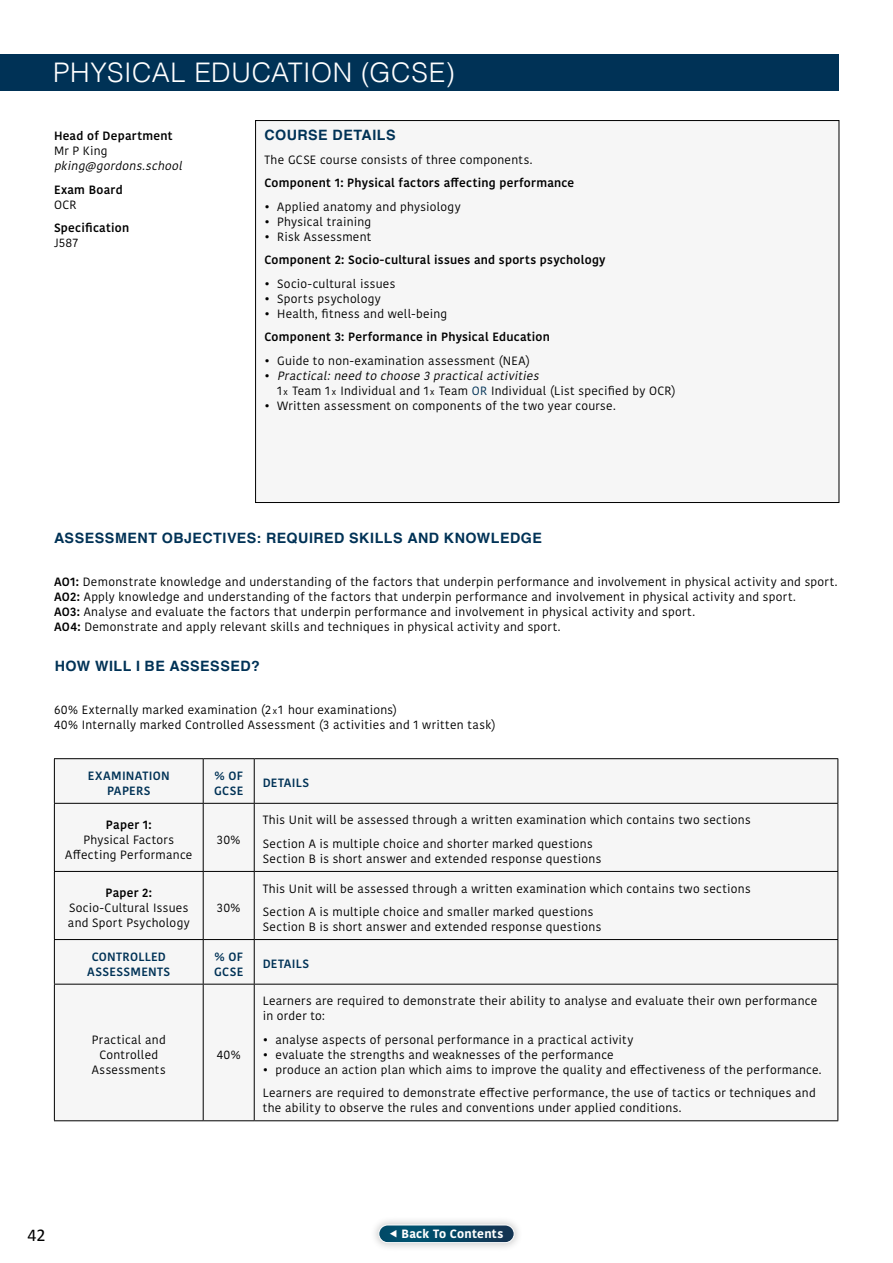
<style>
.page{position:relative;width:893px;height:1263px;background:#fff}
.page>*{position:absolute;margin:0;border:0;box-sizing:border-box;transform-origin:0 0}
.t1{font:300 27px "Helvetica";letter-spacing:.02em;color:#fff}
.t2{font:18px "Calibri";color:#000}
.t3{font:700 14.25px "Helvetica";letter-spacing:.035em;color:#003256}
.t4{font:12px/15px "Kohinoor Devanagari";letter-spacing:.025em;color:#000}
.t5{font:600 12px "Kohinoor Devanagari";letter-spacing:.02em;color:#000}
.t6{font:600 12px/15px "Kohinoor Devanagari";letter-spacing:.025em;color:#003256;text-align:center}
.t7{font:italic 12px "Kohinoor Devanagari";color:#000}
.t8{font:700 12px "Kohinoor Devanagari";letter-spacing:.025em;color:#fff}
.s1{font-style:italic}
.s2{font-size:9px}
.s3{color:#003256}
.s4{font-weight:600}
</style>
<div class="page">
<div style="left:370px;top:1215px;width:153px;height:37px;background:#000;opacity:.25"></div>
<div style="left:379px;top:1225px;width:135px;height:17px;background:linear-gradient(to right,#005774,#133755);border-radius:9px"></div>
<div style="left:378px;top:1224px;width:136px;height:19px;border:1px solid #fff;border-radius:9px"></div>
<div style="left:256px;top:121px;width:583px;height:381px;background:#f6f6f6"></div>
<div style="left:55px;top:759px;width:782px;height:361px;background:#f6f6f6"></div>
<hr style="left:837px;top:759px;width:1px;height:44px;background:#000">
<hr style="left:837px;top:804px;width:1px;height:67px;background:#000">
<hr style="left:837px;top:872px;width:1px;height:67px;background:#000">
<hr style="left:837px;top:940px;width:1px;height:44px;background:#000">
<hr style="left:837px;top:984px;width:1px;height:136px;background:#000">
<hr style="left:203px;top:759px;width:1px;height:44px;background:#000">
<hr style="left:254px;top:759px;width:1px;height:44px;background:#000">
<hr style="left:54px;top:803px;width:149px;height:1px;background:#000">
<hr style="left:203px;top:803px;width:51px;height:1px;background:#000">
<hr style="left:203px;top:804px;width:1px;height:67px;background:#000">
<hr style="left:254px;top:803px;width:584px;height:1px;background:#000">
<hr style="left:254px;top:804px;width:1px;height:67px;background:#000">
<hr style="left:54px;top:871px;width:149px;height:1px;background:#000">
<hr style="left:203px;top:871px;width:51px;height:1px;background:#000">
<hr style="left:203px;top:872px;width:1px;height:67px;background:#000">
<hr style="left:254px;top:871px;width:584px;height:1px;background:#000">
<hr style="left:254px;top:872px;width:1px;height:67px;background:#000">
<hr style="left:54px;top:939px;width:149px;height:1px;background:#000">
<hr style="left:203px;top:939px;width:51px;height:1px;background:#000">
<hr style="left:203px;top:940px;width:1px;height:44px;background:#000">
<hr style="left:254px;top:939px;width:584px;height:1px;background:#000">
<hr style="left:254px;top:940px;width:1px;height:44px;background:#000">
<hr style="left:54px;top:984px;width:149px;height:1px;background:#000">
<hr style="left:203px;top:984px;width:51px;height:1px;background:#000">
<hr style="left:203px;top:984px;width:1px;height:136px;background:#000">
<hr style="left:254px;top:984px;width:584px;height:1px;background:#000">
<hr style="left:254px;top:984px;width:1px;height:136px;background:#000">
<hr style="left:54px;top:758px;width:149px;height:1px;background:#000">
<hr style="left:54px;top:759px;width:1px;height:44px;background:#000">
<hr style="left:203px;top:758px;width:51px;height:1px;background:#000">
<hr style="left:254px;top:758px;width:584px;height:1px;background:#000">
<hr style="left:54px;top:804px;width:1px;height:67px;background:#000">
<hr style="left:54px;top:872px;width:1px;height:67px;background:#000">
<hr style="left:54px;top:940px;width:1px;height:44px;background:#000">
<hr style="left:54px;top:984px;width:1px;height:136px;background:#000">
<hr style="left:54px;top:1120px;width:149px;height:1px;background:#000">
<hr style="left:203px;top:1120px;width:51px;height:1px;background:#000">
<hr style="left:254px;top:1120px;width:584px;height:1px;background:#000">
<div style="left:0;top:54px;width:839px;height:36px;background:#003256"></div>
<svg style="left:390px;top:1230px;width:7px;height:7px"></svg>
<h1 class="t1" style="left:53px;top:49px;width:403px">PHYSICAL EDUCATION (GCSE)</h1>
<p class="t5" style="left:54px;top:129px;width:120px">Head of Department</p>
<p class="t4" style="left:54px;top:144px;width:55px">Mr P King</p>
<p class="t7" style="left:54px;top:159px;width:133px">pking@gordons.school</p>
<p class="t5" style="left:54px;top:183px;width:70px">Exam Board</p>
<p class="t4" style="left:54px;top:197px;width:24px">OCR</p>
<p class="t5" style="left:54px;top:221px;width:77px">Specification</p>
<p class="t4" style="left:54px;top:236px;width:26px">J587</p>
<p class="t3" style="left:264px;top:124px;width:133px">COURSE DETAILS</p>
<p class="t4" style="left:264px;top:152px;width:269px">The GCSE course consists of three components.</p>
<p class="t5" style="left:264px;top:176px;width:311px">Component 1: Physical factors affecting performance</p>
<p class="t4" style="left:264px;top:199px;width:198px">• Applied anatomy and physiology</p>
<p class="t4" style="left:264px;top:214px;width:108px">• Physical training</p>
<p class="t4" style="left:264px;top:229px;width:109px">• Risk Assessment</p>
<p class="t5" style="left:264px;top:253px;width:343px">Component 2: Socio-cultural issues and sports psychology</p>
<p class="t4" style="left:264px;top:276px;width:132px">• Socio-cultural issues</p>
<p class="t4" style="left:264px;top:291px;width:118px">• Sports psychology</p>
<p class="t4" style="left:264px;top:306px;width:184px">• Health, fitness and well-being</p>
<p class="t5" style="left:264px;top:330px;width:287px">Component 3: Performance in Physical Education</p>
<p class="t4" style="left:264px;top:353px;width:267px">• Guide to non-examination assessment (NEA)</p>
<p class="t4" style="left:277px;top:368px;width:400px;text-indent:-13px">• <span class="s1">Practical:need to choose 3practicalactivities<br></span>1 <span class="s2">x</span> Team 1 <span class="s2">x</span> Individual and 1 <span class="s2">x</span> Team <span class="s3">OR</span> Individual (List specified by OCR)</p>
<p class="t4" style="left:264px;top:398px;width:353px">• Written assessment on components of the two year course.</p>
<p class="t3" style="left:54px;top:527px;width:489px">ASSESSMENT OBJECTIVES: REQUIRED SKILLS AND KNOWLEDGE</p>
<p class="t4" style="left:54px;top:574px;width:785px"><span class="s4">AO1:</span> Demonstrate knowledge and understanding of the factors that underpin performance and involvement in physical activity and sport.<br><span class="s4">AO2:</span> Apply knowledge and understanding of the factors that underpin performance and involvement in physical activity and sport.<br><span class="s4">AO3:</span> Analyse and evaluate the factors that underpin performance and involvement in physical activity and sport.<br><span class="s4">AO4:</span> Demonstrate and apply relevant skills and techniques in physical activity and sport.</p>
<p class="t3" style="left:55px;top:655px;width:207px">HOW WILL I BE ASSESSED?</p>
<p class="t4" style="left:54px;top:702px;width:443px">60% Externally marked examination (2 <span class="s2">x</span>1 hour examinations)<br>40% Internally marked Controlled Assessment (3 activities and 1 written task)</p>
<p class="t6" style="left:88px;top:768px;width:83px">EXAMINATION<br>PAPERS</p>
<p class="t6" style="left:214px;top:768px;width:31px;text-align:left">% OF<br>GCSE</p>
<p class="t6" style="left:263px;top:776px;width:48px">DETAILS</p>
<p class="t5" style="left:106px;top:817px;width:47px">Paper 1:</p>
<p class="t4" style="left:65px;top:832px;width:129px;text-align:center">Physical Factors<br>Affecting Performance</p>
<p class="t4" style="left:217px;top:832px;width:25px">30%</p>
<p class="t4" style="left:263px;top:808px;width:490px;line-height:23.5px">This Unit will be assessed through a written examination which contains two sections<br>Section A is multiple choice and shorter marked questions</p>
<p class="t4" style="left:263px;top:851px;width:340px">Section B is short answer and extended response questions</p>
<p class="t5" style="left:105px;top:886px;width:48px">Paper 2:</p>
<p class="t4" style="left:68px;top:900px;width:123px">Socio-Cultural Issues and Sport Psychology</p>
<p class="t4" style="left:217px;top:900px;width:25px">30%</p>
<p class="t4" style="left:263px;top:877px;width:490px;line-height:23.5px">This Unit will be assessed through a written examination which contains two sections<br>Section A is multiple choice and smaller marked questions</p>
<p class="t4" style="left:263px;top:919px;width:340px">Section B is short answer and extended response questions</p>
<p class="t6" style="left:87px;top:949px;width:84px">CONTROLLED<br>ASSESSMENTS</p>
<p class="t6" style="left:214px;top:949px;width:31px;text-align:left">% OF<br>GCSE</p>
<p class="t6" style="left:263px;top:956px;width:48px">DETAILS</p>
<p class="t4" style="left:92px;top:1032px;width:76px;text-align:center">Practical and<br>Controlled<br>Assessments</p>
<p class="t4" style="left:217px;top:1047px;width:26px">40%</p>
<p class="t4" style="left:263px;top:994px;width:556px">Learners are required to demonstrate their ability to analyse and evaluate their own performance in order to:</p>
<p class="t4" style="left:263px;top:1032px;width:372px">• analyse aspects of personal performance in a practical activity</p>
<p class="t4" style="left:263px;top:1047px;width:352px">• evaluate the strengths and weaknesses of the performance</p>
<p class="t4" style="left:263px;top:1058px;width:560px;line-height:23.5px">• produce an action plan which aims to improve the quality and effectiveness of the performance.<br>Learners are required to demonstrate effective performance, the use of tactics or techniques and</p>
<p class="t4" style="left:263px;top:1101px;width:420px">the ability to observe the rules and conventions under applied conditions.</p>
<h2 class="t2" style="left:27px;top:1222px;width:20px">42</h2>
<p class="t8" style="left:401px;top:1223px;width:103px">Back To Contents</p>
</div>
